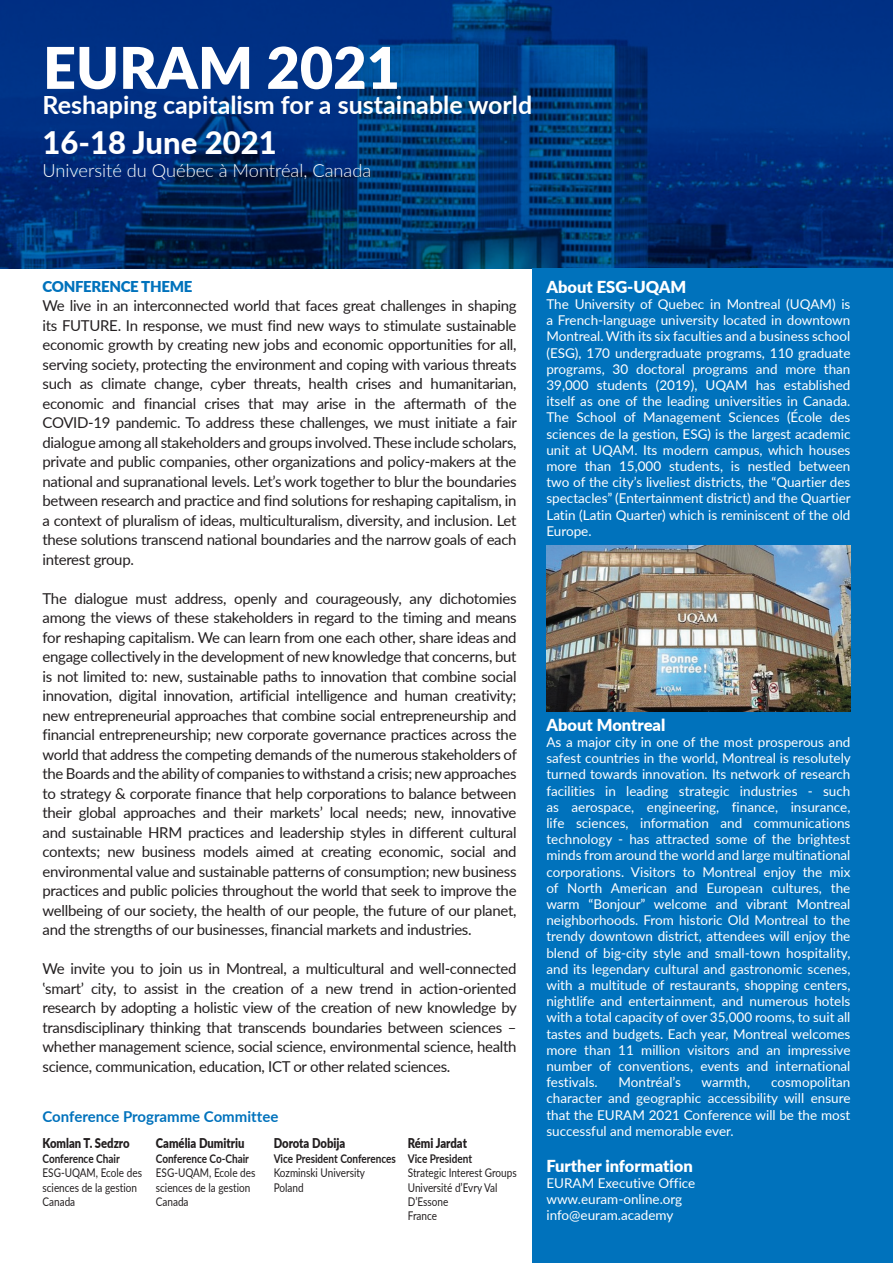
<style>
.page{position:relative;width:893px;height:1263px;background:#fff}
.page>*{position:absolute;margin:0;border:0;box-sizing:border-box;transform-origin:0 0}
.t1{font:900 57.6px "Lato";color:#fff}
.t2{font:800 31.05px "Lato";color:#fff}
.t3{font:700 25.05px "Lato";color:#fff}
.t4{font:300 18.3px "Lato";color:#fff}
.t5{font:900 16.5px "Lato";color:#fff}
.t6{font:15px/19.5px "Lato";letter-spacing:-.02em;color:#231f20;text-align:justify}
.t7{font:700 15px "Lato";color:#0072bc}
.t8{font:900 15px "Lato";letter-spacing:-.02em;color:#0072bc}
.t9{font:13.5px/16.2px "Lato";color:#fff;text-align:justify}
.t10{font:900 13.5px "Lato";color:#231f20;scale:.83 1}
.t11{font:12px/14.4px "Lato";color:#231f20;scale:.83 1}
.t12{font:700 12px "Lato";color:#231f20;scale:.83 1}
</style>
<div class="page">
<img style="left:0;top:0;width:893px;height:269px">
<div style="left:533px;top:269px;width:360px;height:994px;background:#0072bc"></div>
<img style="left:546px;top:545px;width:304px;height:166px">
<h1 class="t1" style="left:43px;top:25px;width:358px">EURAM 2021</h1>
<h3 class="t3" style="left:43px;top:86px;width:491px">Reshaping capitalism for a sustainable world</h3>
<h2 class="t2" style="left:43px;top:119px;width:236px">16-18 June 2021</h2>
<p class="t4" style="left:43px;top:157px;width:330px">Université du Québec à Montréal, Canada</p>
<p class="t8" style="left:43px;top:275px;width:151px">CONFERENCE THEME</p>
<p class="t6" style="left:43px;top:295px;width:476px">We live in an interconnected world that faces great challenges in shaping its FUTURE. In response, we must find new ways to stimulate sustainable economic growth by creating new jobs and economic opportunities for all, serving society, protecting the environment and coping with various threats such as climate change, cyber threats, health crises and humanitarian, economic and financial crises that may arise in the aftermath of the COVID-19 pandemic. To address these challenges, we must initiate a fair dialogue among all stakeholders and groups involved. These include scholars, private and public companies, other organizations and policy-makers at the national and supranational levels. Let’s work together to blur the boundaries between research and practice and find solutions for reshaping capitalism, in a context of pluralism of ideas, multiculturalism, diversity, and inclusion. Let these solutions transcend national boundaries and the narrow goals of each interest group.</p>
<p class="t6" style="left:43px;top:588px;width:476px">The dialogue must address, openly and courageously, any dichotomies among the views of these stakeholders in regard to the timing and means for reshaping capitalism. We can learn from one each other, share ideas and engage collectively in the development of new knowledge that concerns, but is not limited to: new, sustainable paths to innovation that combine social innovation, digital innovation, artificial intelligence and human creativity; new entrepreneurial approaches that combine social entrepreneurship and financial entrepreneurship; new corporate governance practices across the world that address the competing demands of the numerous stakeholders of the Boards and the ability of companies to withstand a crisis; new approaches to strategy &amp; corporate finance that help corporations to balance between their global approaches and their markets’ local needs; new, innovative and sustainable HRM practices and leadership styles in different cultural contexts; new business models aimed at creating economic, social and environmental value and sustainable patterns of consumption; new business practices and public policies throughout the world that seek to improve the wellbeing of our society, the health of our people, the future of our planet, and the strengths of our businesses, financial markets and industries.</p>
<p class="t6" style="left:43px;top:958px;width:476px">We invite you to join us in Montreal, a multicultural and well-connected ‛smart’ city, to assist in the creation of a new trend in action-oriented research by adopting a holistic view of the creation of new knowledge by transdisciplinary thinking that transcends boundaries between sciences – whether management science, social science, environmental science, health science, communication, education, ICT or other related sciences.</p>
<p class="t7" style="left:43px;top:1106px;width:237px">Conference Programme Committee</p>
<p class="t10" style="left:43px;top:1133px;width:107px">Komlan T. Sedzro</p>
<p class="t12" style="left:43px;top:1150px;width:95px">Conference Chair</p>
<p class="t11" style="left:43px;top:1165px;width:121px">ESG-UQAM, Ecole des sciences de la gestion<br>Canada</p>
<p class="t10" style="left:156px;top:1133px;width:108px">Camélia Dumitriu</p>
<p class="t12" style="left:156px;top:1150px;width:114px">Conference Co-Chair</p>
<p class="t11" style="left:156px;top:1165px;width:121px">ESG-UQAM, Ecole des sciences de la gestion<br>Canada</p>
<p class="t10" style="left:274px;top:1133px;width:88px">Dorota Dobija</p>
<p class="t12" style="left:274px;top:1150px;width:149px">Vice President Conferences</p>
<p class="t11" style="left:274px;top:1165px;width:112px">Kozminski University<br>Poland</p>
<p class="t10" style="left:408px;top:1133px;width:73px">Rémi Jardat</p>
<p class="t12" style="left:408px;top:1150px;width:79px">Vice President</p>
<p class="t11" style="left:408px;top:1165px;width:133px">Strategic Interest Groups<br>Université d’Evry Val<br>D’Essone<br>France</p>
<p class="t5" style="left:546px;top:274px;width:142px">About ESG-UQAM</p>
<p class="t9" style="left:546px;top:295px;width:306px">The University of Quebec in Montreal (UQAM) is a French-language university located in downtown Montreal. With its six faculties and a business school (ESG), 170 undergraduate programs, 110 graduate programs, 30 doctoral programs and more than 39,000 students (2019), UQAM has established itself as one of the leading universities in Canada.<br>The School of Management Sciences (École des sciences de la gestion, ESG) is the largest academic unit at UQAM. Its modern campus, which houses more than 15,000 students, is nestled between two of the city’s liveliest districts, the “Quartier des spectacles” (Entertainment district) and the Quartier Latin (Latin Quarter) which is reminiscent of the old Europe.</p>
<p class="t5" style="left:546px;top:712px;width:121px">About Montreal</p>
<p class="t9" style="left:546px;top:733px;width:306px">As a major city in one of the most prosperous and safest countries in the world, Montreal is resolutely turned towards innovation. Its network of research facilities in leading strategic industries - such as aerospace, engineering, finance, insurance, life sciences, information and communications technology - has attracted some of the brightest minds from around the world and large multinational corporations. Visitors to Montreal enjoy the mix of North American and European cultures, the warm “Bonjour” welcome and vibrant Montreal neighborhoods. From historic Old Montreal to the trendy downtown district, attendees will enjoy the blend of big-city style and small-town hospitality, and its legendary cultural and gastronomic scenes, with a multitude of restaurants, shopping centers, nightlife and entertainment, and numerous hotels with a total capacity of over 35,000 rooms, to suit all tastes and budgets. Each year, Montreal welcomes more than 11 million visitors and an impressive number of conventions, events and international festivals.</p>
<p class="t9" style="left:619px;top:1074px;width:64px">Montréal’s</p>
<p class="t9" style="left:702px;top:1074px;width:50px">warmth,</p>
<p class="t9" style="left:546px;top:1074px;width:306px;text-indent:225px">cosmopolitan character and geographic accessibility will ensure that the EURAM 2021 Conference will be the most successful and memorable ever.</p>
<p class="t5" style="left:546px;top:1153px;width:148px">Further information</p>
<p class="t9" style="left:546px;top:1174px;width:150px;text-align:left">EURAM Executive Office www.euram-online.org info@euram.academy</p>
</div>
